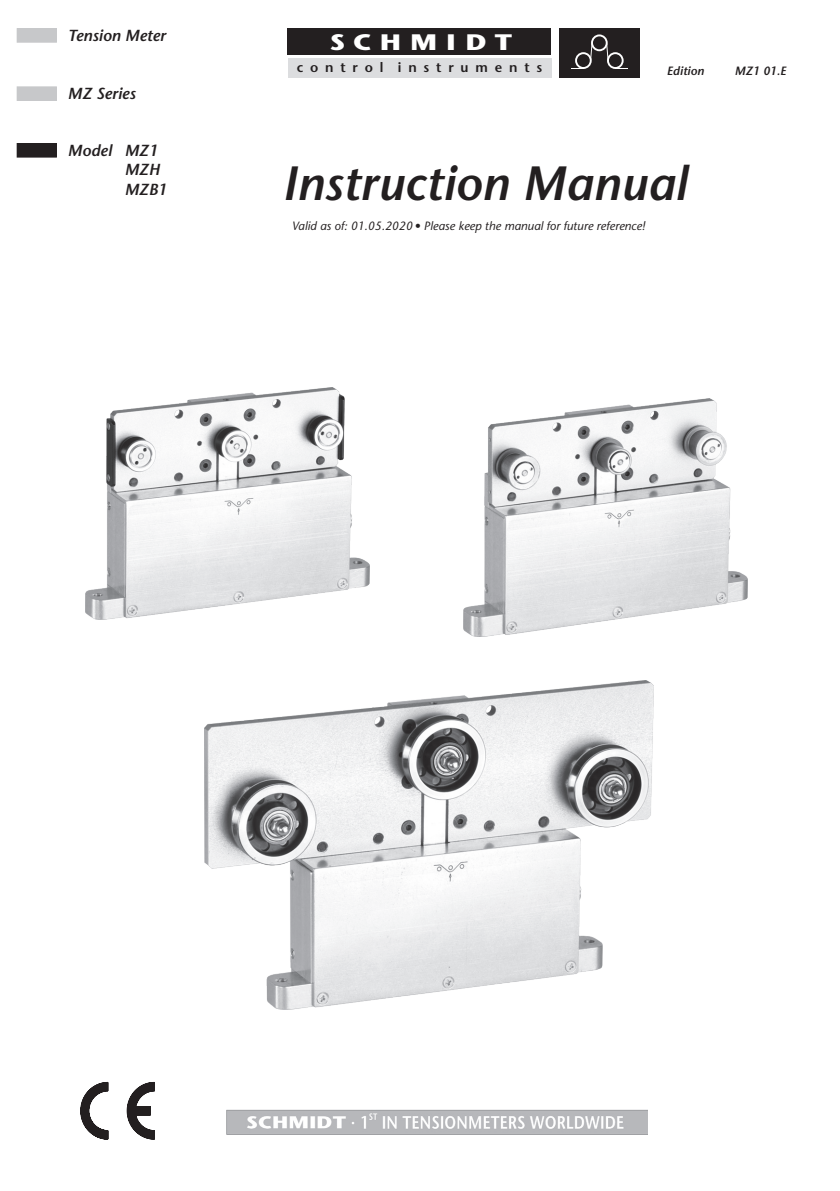
<style>
.page{position:relative;width:840px;height:1191px;background:#fff}
.page>*{position:absolute;margin:0;border:0;box-sizing:border-box;transform-origin:0 0}
.t1{font:italic 600 48px "Stone Sans";color:#231f20}
.t2{font:700 22.4px "Stone Sans";letter-spacing:.33em;color:#fff;scale:1.22 1}
.t3{font:italic 600 16px/19.2px "Stone Sans";color:#231f20}
.t4{font:600 13.6px "Stone Sans";letter-spacing:.5em;color:#231f20}
.t5{font:italic 12px "Stone Sans";color:#231f20}
.t6{font:italic 600 12px "Stone Sans";color:#231f20}
</style>
<div class="page">
<div style="left:17px;top:29px;width:39px;height:13px;background:#c7c8ca"></div>
<div style="left:17px;top:28px;width:40px;height:14px;border:1px solid #c7c8ca"></div>
<div style="left:17px;top:87px;width:39px;height:13px;background:#c7c8ca"></div>
<div style="left:17px;top:87px;width:40px;height:14px;border:1px solid #c7c8ca"></div>
<div style="left:17px;top:143px;width:39px;height:14px;background:#231f20"></div>
<img style="left:227px;top:1110px;width:420px;height:24px">
<svg style="left:80px;top:1082px;width:75px;height:57px"></svg>
<div style="left:558px;top:28px;width:81px;height:50px;background:#231f20"></div>
<svg style="left:574px;top:52px;width:17px;height:17px"></svg>
<div style="left:576px;top:54px;width:13px;height:13px;background:#231f20;border-radius:50%"></div>
<svg style="left:606px;top:52px;width:17px;height:17px"></svg>
<div style="left:608px;top:54px;width:13px;height:13px;background:#231f20;border-radius:50%"></div>
<svg style="left:590px;top:34px;width:17px;height:17px"></svg>
<div style="left:592px;top:36px;width:13px;height:13px;background:#231f20;border-radius:50%"></div>
<svg style="left:571px;top:68px;width:12px;height:1px"></svg>
<svg style="left:615px;top:68px;width:12px;height:1px"></svg>
<svg style="left:589px;top:42px;width:3px;height:19px"></svg>
<svg style="left:605px;top:42px;width:3px;height:19px"></svg>
<div style="left:287px;top:28px;width:264px;height:27px;background:#231f20"></div>
<div style="left:288px;top:58px;width:263px;height:20px;background:#dcdddf"></div>
<img style="left:85px;top:387px;width:284px;height:233px">
<img style="left:463px;top:398px;width:284px;height:238px">
<img style="left:204px;top:680px;width:449px;height:329px">
<h3 class="t3" style="left:68px;top:26px;width:99px">Tension Meter</h3>
<h3 class="t3" style="left:68px;top:83px;width:69px">MZ Series</h3>
<h3 class="t3" style="left:125px;top:141px;width:44px;text-indent:-57px">Model MZ1<br>MZH<br>MZB1</h3>
<h2 class="t2" style="left:329px;top:29px;width:151px">SCHMIDT</h2>
<p class="t4" style="left:296px;top:59px;width:247px">control instruments</p>
<p class="t6" style="left:666px;top:63px;width:39px">Edition</p>
<p class="t6" style="left:734px;top:63px;width:53px">MZ1 01.E</p>
<h1 class="t1" style="left:282px;top:154px;width:406px">Instruction Manual</h1>
<p class="t5" style="left:292px;top:219px;width:355px">Valid as of: 01.05.2020 • Please keep the manual for future reference!</p>
</div>
